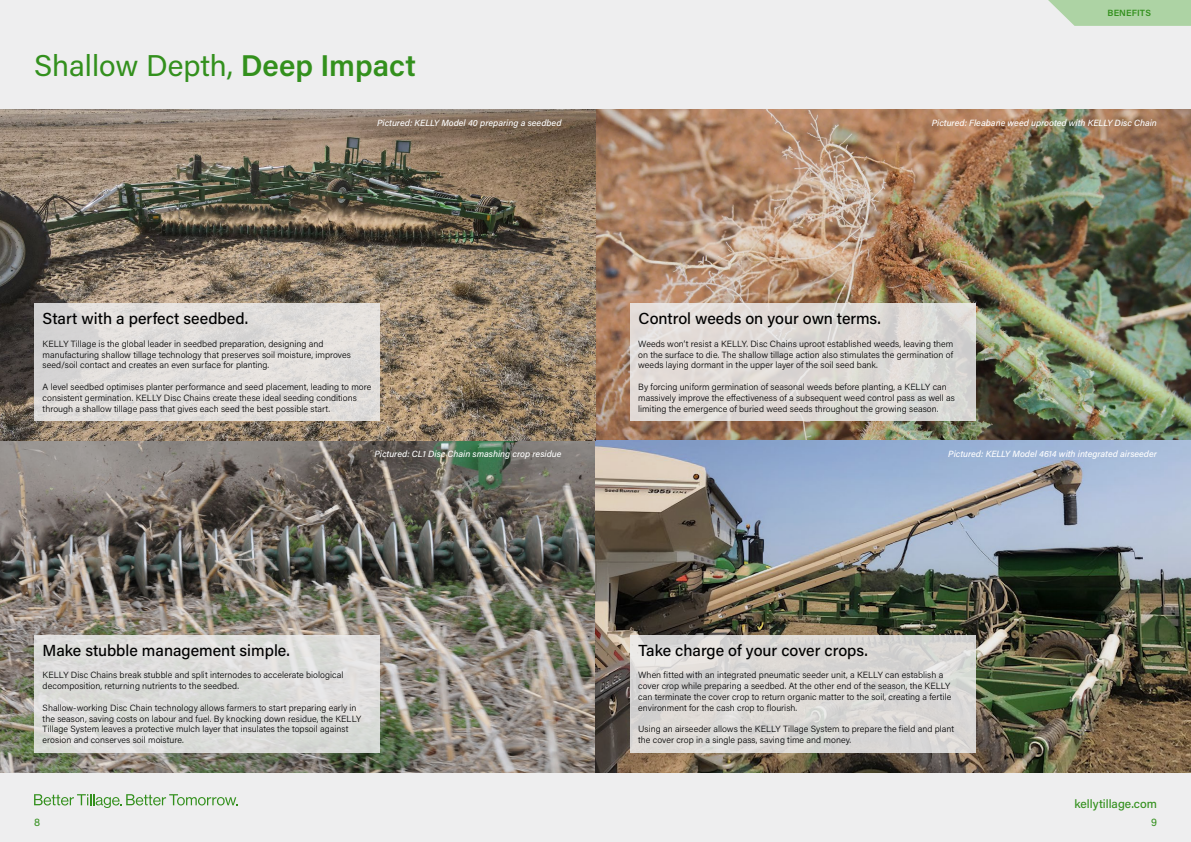
<style>
.page{position:relative;width:1191px;height:842px;background:#fff}
.page>*{position:absolute;margin:0;border:0;box-sizing:border-box;transform-origin:0 0}
.H2_Titles{font:30px "Acumin Pro";color:#33901d}
.t1{font:500 16px "Acumin Pro";color:#000}
.t2{font:500 12px "Acumin Pro";color:#33901d}
.t3{font:11px "Acumin Pro";color:#33901d}
.t4{font:300 9px/10.8px "Acumin Pro";letter-spacing:.005em;color:#000}
.t5{font:italic 500 9px "Acumin Pro";color:#fff}
.Tab_Label_Green{font:600 9px "Acumin Pro";letter-spacing:.015em;color:#33901d}
.s1{font-weight:600}
</style>
<div class="page">
<div style="left:0;top:0;width:595px;height:842px;background:#eeeeef"></div>
<div style="left:595px;top:0;width:596px;height:842px;background:#eeeeef"></div>
<svg style="left:34px;top:794px;width:204px;height:14px"></svg>
<img style="left:0;top:109px;width:1191px;height:663px">
<svg style="left:0;top:109px;width:595px;height:332px;background:#827461"></svg>
<div style="left:34px;top:303px;width:346px;height:118px;background:linear-gradient(to right,#dcdad9,#e3e0dc)"></div>
<div style="left:34px;top:635px;width:346px;height:118px;background:#dcdcda"></div>
<div style="left:629px;top:303px;width:346px;height:118px;background:linear-gradient(to right,#e4ddd9,#d8d7d4)"></div>
<svg style="left:629px;top:635px;width:346px;height:118px;background:#d9d7d5"></svg>
<svg style="left:1048px;top:0;width:143px;height:26px;background:#b3d5ab"></svg>
<p class="H2_Titles" style="left:34px;top:45px;width:383px">Shallow Depth, <span class="s1">Deep Impact</span></p>
<p class="t5" style="left:377px;top:116px;width:186px">Pictured: KELLY Model 40 preparing a seedbed</p>
<p class="t1" style="left:43px;top:307px;width:207px">Start with a perfect seedbed.</p>
<p class="t4" style="left:43px;top:338px;width:310px">KELLY Tillage is the global leader in seedbed preparation, designing and manufacturing shallow tillage technology that preserves soil moisture, improves seed/soil contact and creates an even surface for planting.</p>
<p class="t4" style="left:43px;top:381px;width:330px">A level seedbed optimises planter performance and seed placement, leading to more consistent germination. KELLY Disc Chains create these ideal seeding conditions through a shallow tillage pass that gives each seed the best possible start.</p>
<p class="Tab_Label_Green" style="left:1107px;top:6px;width:45px">BENEFITS</p>
<p class="t5" style="left:931px;top:116px;width:227px">Pictured: Fleabane weed uprooted with KELLY Disc Chain</p>
<p class="t1" style="left:638px;top:307px;width:244px">Control weeds on your own terms.</p>
<p class="t4" style="left:638px;top:338px;width:317px;text-align:justify">Weeds won’t resist a KELLY. Disc Chains uproot established weeds, leaving them on the surface to die. The shallow tillage action also stimulates the germination of weeds laying dormant in the upper layer of the soil seed bank.</p>
<p class="t4" style="left:638px;top:381px;width:318px">By forcing uniform germination of seasonal weeds before planting, a KELLY can massively improve the effectiveness of a subsequent weed control pass as well as limiting the emergence of buried weed seeds throughout the growing season.</p>
<p class="t5" style="left:374px;top:448px;width:188px">Pictured: CL1 Disc Chain smashing crop residue</p>
<p class="t5" style="left:948px;top:448px;width:210px">Pictured: KELLY Model 4614 with integrated airseeder</p>
<p class="t1" style="left:43px;top:639px;width:249px">Make stubble management simple.</p>
<p class="t4" style="left:43px;top:669px;width:302px">KELLY Disc Chains break stubble and split internodes to accelerate biological decomposition, returning nutrients to the seedbed.</p>
<p class="t4" style="left:43px;top:702px;width:320px">Shallow-working Disc Chain technology allows farmers to start preparing early in the season, saving costs on labour and fuel. By knocking down residue, the KELLY Tillage System leaves a protective mulch layer that insulates the topsoil against erosion and conserves soil moisture.</p>
<p class="t1" style="left:638px;top:639px;width:231px">Take charge of your cover crops.</p>
<p class="t4" style="left:638px;top:669px;width:315px">When fitted with an integrated pneumatic seeder unit, a KELLY can establish a cover crop while preparing a seedbed. At the other end of the season, the KELLY can terminate the cover crop to return organic matter to the soil, creating a fertile environment for the cash crop to flourish.</p>
<p class="t4" style="left:638px;top:723px;width:317px">Using an airseeder allows the KELLY Tillage System to prepare the field and plant the cover crop in a single pass, saving time and money.</p>
<h3 class="t2" style="left:1074px;top:795px;width:84px">kellytillage.com</h3>
<p class="t3" style="left:34px;top:814px;width:8px">8</p>
<p class="t3" style="left:1151px;top:814px;width:7px">9</p>
</div>
